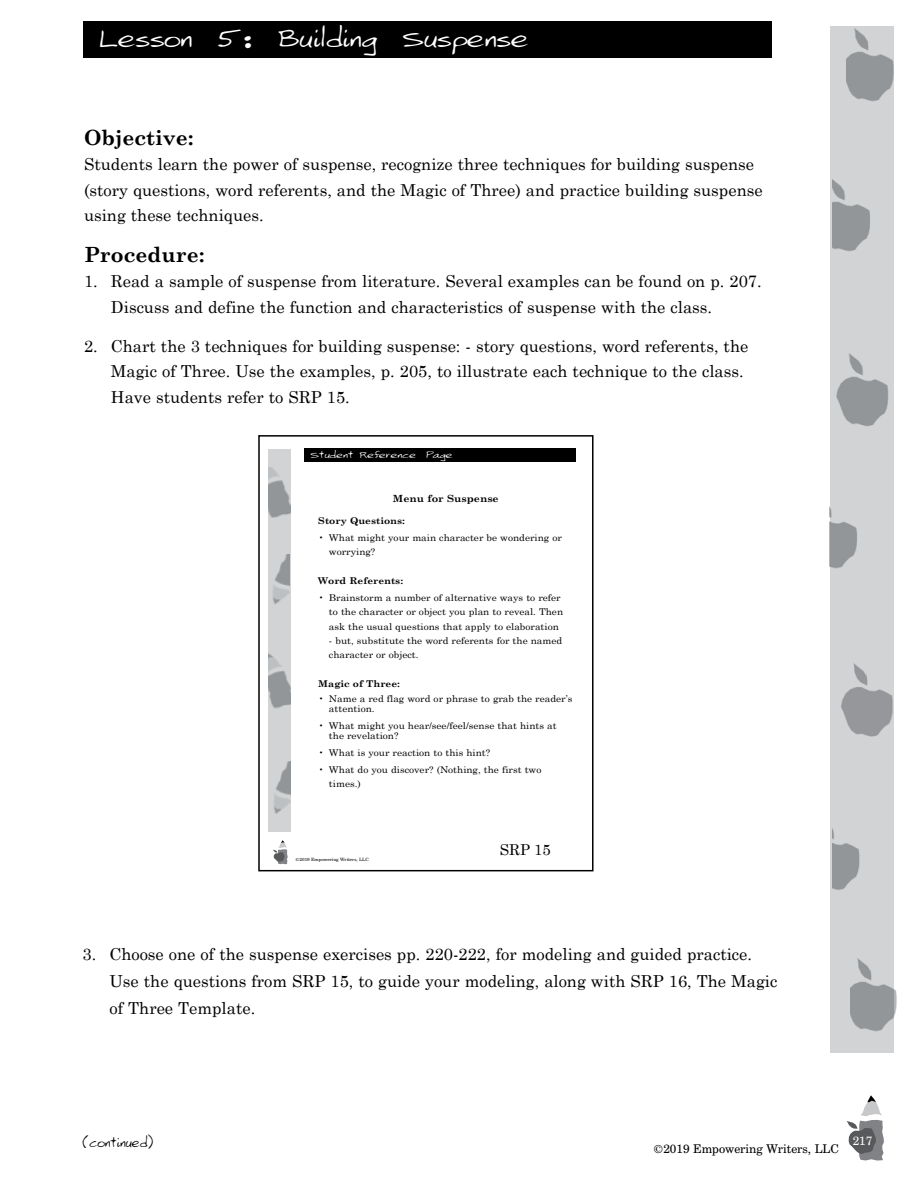
<style>
.page{position:relative;width:918px;height:1188px;background:#fff}
.page>*{position:absolute;margin:0;border:0;box-sizing:border-box;transform-origin:0 0}
.t1{font:25.5px "Larkins Hand";color:#fff;scale:1.15 1}
.t2{font:700 21px "Century Schoolbook";color:#000}
.t3{font:16.5px/25.5px "Century Schoolbook";color:#000}
.t4{font:15px "Century Schoolbook";color:#000}
.t5{font:13.5px "Larkins Hand";color:#000}
.t6{font:12px "Century Schoolbook BT";color:#000}
.t7{font:12px "Century Schoolbook BT";color:#fff}
.t8{font:700 9.9px "Century Schoolbook";color:#000;scale:1.08 1}
.t9{font:9.3px/14.2px "Century Schoolbook";color:#000;scale:1.08 1}
.t10{font:700 9.3px "Century Schoolbook";color:#000;scale:1.08 1}
.t11{font:9.3px "Larkins Hand";color:#fff;scale:1.24 1}
.t12{font:4.35px "Century Schoolbook BT";color:#000;scale:1.08 1}
</style>
<div class="page">
<svg style="left:847px;top:1095px;width:37px;height:66px"></svg>
<div style="left:83px;top:22px;width:689px;height:36px;background:#000"></div>
<div style="left:831px;top:26px;width:63px;height:1027px;background:#d1d3d4"></div>
<img style="left:841px;top:663px;width:52px;height:74px">
<img style="left:832px;top:179px;width:38px;height:73px">
<img style="left:830px;top:340px;width:59px;height:98px">
<img style="left:847px;top:28px;width:47px;height:74px">
<img style="left:850px;top:958px;width:47px;height:74px">
<img style="left:832px;top:828px;width:28px;height:62px">
<img style="left:829px;top:482px;width:28px;height:88px">
<svg style="left:273px;top:840px;width:15px;height:24px"></svg>
<div style="left:259px;top:449px;width:31px;height:383px;background:#d1d3d4"></div>
<img style="left:268px;top:653px;width:22px;height:56px">
<img style="left:273px;top:762px;width:17px;height:52px">
<img style="left:268px;top:467px;width:22px;height:51px">
<img style="left:272px;top:554px;width:18px;height:51px">
<div style="left:259px;top:439px;width:9px;height:392px;background:#fff"></div>
<div style="left:304px;top:449px;width:272px;height:13px;background:#000"></div>
<div style="left:258px;top:435px;width:336px;height:436px;border:2px solid #000"></div>
<p class="t1" style="left:98px;top:24px;width:376px">Lesson 5: Building Suspense</p>
<p class="t2" style="left:84px;top:124px;width:111px">Objective:</p>
<p class="t3" style="left:84px;top:151px;width:680px">Students learn the power of suspense, recognize three techniques for building suspense (story questions, word referents, and the Magic of Three) and practice building suspense using these techniques.</p>
<p class="t2" style="left:84px;top:241px;width:122px">Procedure:</p>
<p class="t3" style="left:111px;top:268px;width:652px;text-indent:-27px">1. Read a sample of suspense from literature. Several examples can be found on p. 207.<br>Discuss and define the function and characteristics of suspense with the class.</p>
<p class="t3" style="left:111px;top:332px;width:639px;text-indent:-27px">2. Chart the 3 techniques for building suspense: - story questions, word referents, the<br>Magic of Three. Use the examples, p. 205, to illustrate each technique to the class.<br>Have students refer to SRP 15.</p>
<p class="t11" style="left:310px;top:450px;width:116px">Student Reference Page</p>
<p class="t8" style="left:393px;top:493px;width:99px">Menu for Suspense</p>
<p class="t10" style="left:318px;top:515px;width:82px">Story Questions:</p>
<p class="t9" style="left:329px;top:530px;width:217px;text-indent:-11px">• What might your main character be wondering or worrying?</p>
<p class="t10" style="left:318px;top:575px;width:80px">Word Referents:</p>
<p class="t9" style="left:329px;top:590px;width:218px;text-indent:-11px">• Brainstorm a number of alternative ways to refer to the character or object you plan to reveal. Then ask the usual questions that apply to elaboration</p>
<p class="t9" style="left:329px;top:633px;width:218px">- but, substitute the word referents for the named character or object.</p>
<p class="t10" style="left:318px;top:678px;width:77px">Magic of Three:</p>
<p class="t9" style="left:329px;top:694px;width:227px;line-height:9.9px;text-indent:-11px">• Name a red flag word or phrase to grab the reader’s attention.</p>
<p class="t9" style="left:329px;top:721px;width:212px;line-height:9.9px;text-indent:-11px">• What might you hear/see/feel/sense that hints at the revelation?</p>
<p class="t9" style="left:318px;top:745px;width:161px">• What is your reaction to this hint?</p>
<p class="t9" style="left:329px;top:762px;width:198px;text-indent:-11px">• What do you discover? (Nothing, the first two times.)</p>
<p class="t12" style="left:296px;top:857px;width:69px">©2019 Empowering Writers, LLC</p>
<p class="t4" style="left:500px;top:840px;width:53px">SRP 15</p>
<p class="t3" style="left:109px;top:941px;width:669px;line-height:27px;text-indent:-27px">3. Choose one of the suspense exercises pp. 220-222, for modeling and guided practice.<br>Use the questions from SRP 15, to guide your modeling, along with SRP 16, The Magic of Three Template.</p>
<p class="t5" style="left:83px;top:1134px;width:72px">(continued)</p>
<p class="t6" style="left:654px;top:1141px;width:187px">©2019 Empowering Writers, LLC</p>
<p class="t7" style="left:853px;top:1133px;width:21px">217</p>
</div>
